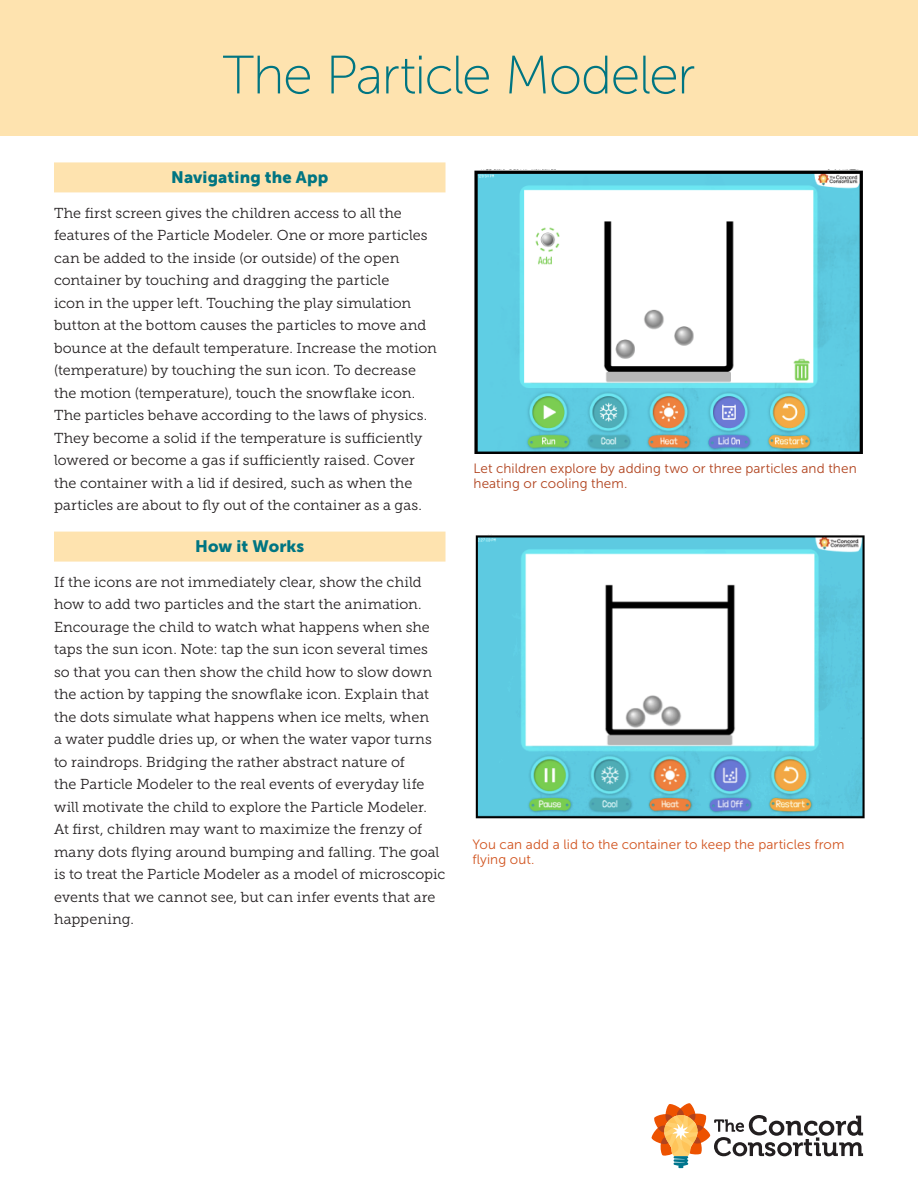
<style>
.page{position:relative;width:918px;height:1188px;background:#fff}
.page>*{position:absolute;margin:0;border:0;box-sizing:border-box;transform-origin:0 0}
.t1{font:54px "Museo Sans 100";letter-spacing:-.03em;color:#007582}
.Beige_bar{font:16.5px "Museo Sans 900";letter-spacing:.01em;color:#007582}
.text{font:14.4px/22.5px "Museo Slab 300";color:#231f20}
.t2{font:13.5px/15px "Museo Sans 300";letter-spacing:.005em;color:#b1431e}
.t3{font:13.5px/15px "Museo Sans 300";letter-spacing:.005em;color:#d1541f}
</style>
<div class="page">
<div style="left:0;top:0;width:918px;height:136px;background:#fee3af"></div>
<div style="left:54px;top:162px;width:392px;height:30px;background:#fee3af"></div>
<div style="left:54px;top:532px;width:392px;height:30px;background:#fee3af"></div>
<svg style="left:652px;top:1103px;width:211px;height:65px"></svg>
<img style="left:474px;top:169px;width:389px;height:284px">
<img style="left:475px;top:535px;width:390px;height:284px">
<p class="t1" style="left:223px;top:46px;width:474px">The Particle Modeler</p>
<p class="Beige_bar" style="left:171px;top:168px;width:159px">Navigating the App</p>
<p class="text" style="left:54px;top:202px;width:384px">The first screen gives the children access to all the features of the Particle Modeler. One or more particles can be added to the inside (or outside) of the open container by touching and dragging the particle<br>icon in the upper left. Touching the play simulation button at the bottom causes the particles to move and bounce at the default temperature. Increase the motion (temperature) by touching the sun icon. To decrease the motion (temperature), touch the snowflake icon.<br>The particles behave according to the laws of physics.<br>They become a solid if the temperature is sufficiently lowered or become a gas if sufficiently raised. Cover the container with a lid if desired, such as when the particles are about to fly out of the container as a gas.</p>
<p class="Beige_bar" style="left:195px;top:537px;width:111px">How it Works</p>
<p class="text" style="left:54px;top:571px;width:393px">If the icons are not immediately clear, show the child how to add two particles and the start the animation.<br>Encourage the child to watch what happens when she taps the sun icon. Note: tap the sun icon several times so that you can then show the child how to slow down the action by tapping the snowflake icon. Explain that the dots simulate what happens when ice melts, when<br>a water puddle dries up, or when the water vapor turns to raindrops. Bridging the rather abstract nature of<br>the Particle Modeler to the real events of everyday life will motivate the child to explore the Particle Modeler.<br>At first, children may want to maximize the frenzy of many dots flying around bumping and falling. The goal is to treat the Particle Modeler as a model of microscopic events that we cannot see, but can infer events that are happening.</p>
<p class="t2" style="left:474px;top:461px;width:385px">Let children explore by adding two or three particles and then heating or cooling them.</p>
<p class="t3" style="left:472px;top:837px;width:373px">You can add a lid to the container to keep the particles from flying out.</p>
</div>
